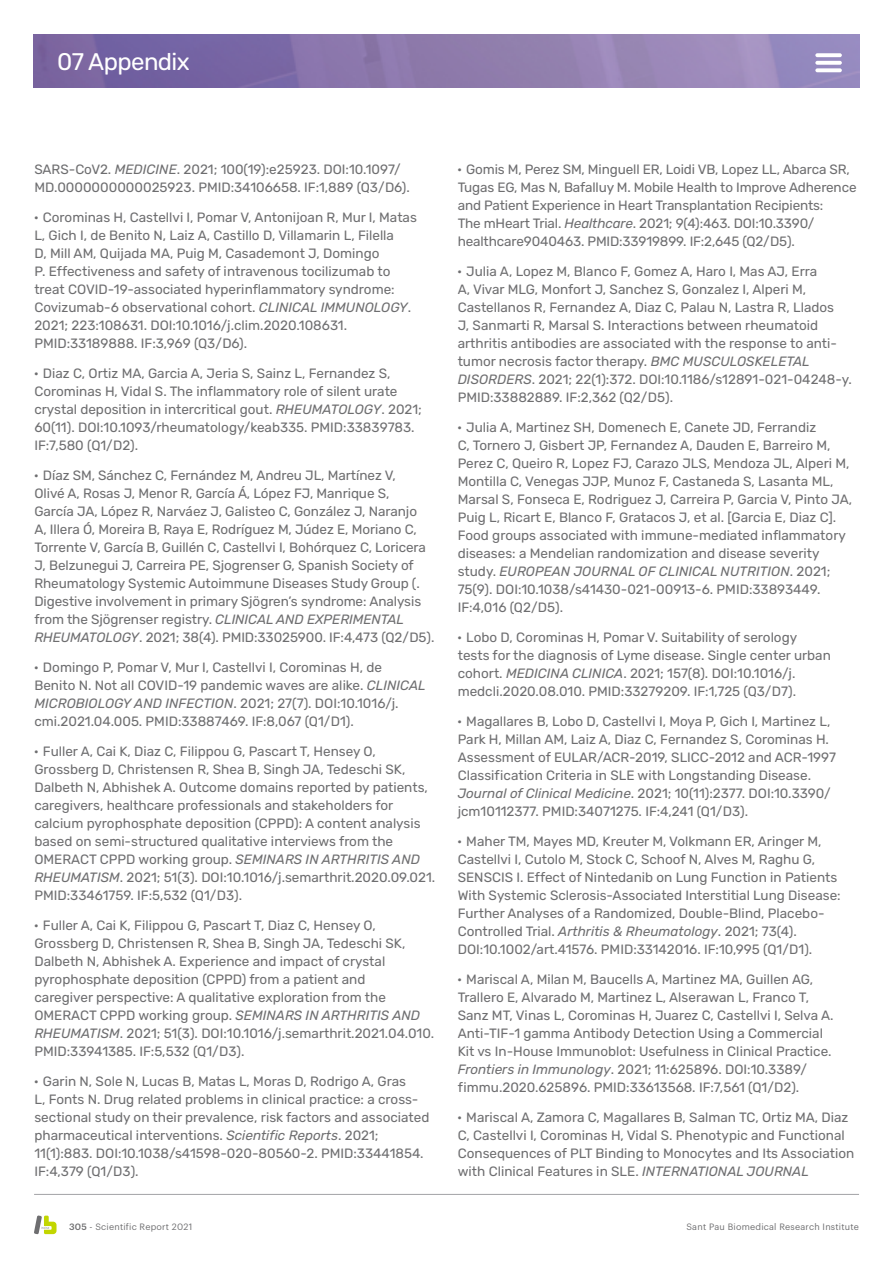
<style>
.page{position:relative;width:893px;height:1263px;background:#fff}
.page>*{position:absolute;margin:0;border:0;box-sizing:border-box;transform-origin:0 0}
.t1{font:24px "Rubik";letter-spacing:-.025em;color:#fff}
.t2{font:13.5px/18px "Rubik";color:#6e6e70}
.t3{font:9px "Graphik";letter-spacing:.025em;color:#6e6e70}
.s1{font-style:italic}
.s2{font-weight:500}
</style>
<div class="page">
<svg style="left:34px;top:1215px;width:23px;height:19px"></svg>
<hr style="left:34px;top:1194px;width:825px;height:1px;background:#a3a3a6">
<img style="left:34px;top:35px;width:825px;height:52px">
<svg style="left:815px;top:53px;width:27px;height:4px"></svg>
<svg style="left:815px;top:61px;width:27px;height:4px"></svg>
<svg style="left:815px;top:68px;width:27px;height:4px"></svg>
<h1 class="t1" style="left:57px;top:49px;width:134px">07 Appendix</h1>
<p class="t2" style="left:34px;top:161px;width:377px">SARS-CoV2. <span class="s1">MEDICINE</span>. 2021; 100(19):e25923. DOI:10.1097/<br>MD.0000000000025923. PMID:34106658. IF:1,889 (Q3/D6).</p>
<p class="t2" style="left:34px;top:209px;width:385px">• Corominas H, Castellvi I, Pomar V, Antonijoan R, Mur I, Matas L, Gich I, de Benito N, Laiz A, Castillo D, Villamarin L, Filella<br>D, Mill AM, Quijada MA, Puig M, Casademont J, Domingo<br>P. Effectiveness and safety of intravenous tocilizumab to treat COVID-19-associated hyperinflammatory syndrome:<br>Covizumab-6 observational cohort. <span class="s1">CLINICAL IMMUNOLOGY</span>.<br>2021; 223:108631. DOI:10.1016/j.clim.2020.108631.<br>PMID:33189888. IF:3,969 (Q3/D6).</p>
<p class="t2" style="left:34px;top:365px;width:389px">• Diaz C, Ortiz MA, Garcia A, Jeria S, Sainz L, Fernandez S, Corominas H, Vidal S. The inflammatory role of silent urate crystal deposition in intercritical gout. <span class="s1">RHEUMATOLOGY</span>. 2021; 60(11). DOI:10.1093/rheumatology/keab335. PMID:33839783.<br>IF:7,580 (Q1/D2).</p>
<p class="t2" style="left:34px;top:467px;width:402px">• Díaz SM, Sánchez C, Fernández M, Andreu JL, Martínez V,<br>Olivé A, Rosas J, Menor R, García Á, López FJ, Manrique S,<br>García JA, López R, Narváez J, Galisteo C, González J, Naranjo<br>A, Illera Ó, Moreira B, Raya E, Rodríguez M, Júdez E, Moriano C, Torrente V, García B, Guillén C, Castellvi I, Bohórquez C, Loricera J, Belzunegui J, Carreira PE, Sjogrenser G, Spanish Society of Rheumatology Systemic Autoimmune Diseases Study Group (.<br>Digestive involvement in primary Sjögren’s syndrome: Analysis from the Sjögrenser registry. <span class="s1">CLINICAL AND EXPERIMENTAL RHEUMATOLOGY</span>. 2021; 38(4). PMID:33025900. IF:4,473 (Q2/D5).</p>
<p class="t2" style="left:34px;top:659px;width:393px">• Domingo P, Pomar V, Mur I, Castellvi I, Corominas H, de Benito N. Not all COVID-19 pandemic waves are alike. <span class="s1">CLINICAL MICROBIOLOGY AND INFECTION</span>. 2021; 27(7). DOI:10.1016/j. cmi.2021.04.005. PMID:33887469. IF:8,067 (Q1/D1).</p>
<p class="t2" style="left:34px;top:743px;width:403px">• Fuller A, Cai K, Diaz C, Filippou G, Pascart T, Hensey O, Grossberg D, Christensen R, Shea B, Singh JA, Tedeschi SK, Dalbeth N, Abhishek A. Outcome domains reported by patients, caregivers, healthcare professionals and stakeholders for calcium pyrophosphate deposition (CPPD): A content analysis based on semi-structured qualitative interviews from the OMERACT CPPD working group. <span class="s1">SEMINARS IN ARTHRITIS AND RHEUMATISM</span>. 2021; 51(3). DOI:10.1016/j.semarthrit.2020.09.021.<br>PMID:33461759. IF:5,532 (Q1/D3).</p>
<p class="t2" style="left:34px;top:917px;width:402px">• Fuller A, Cai K, Filippou G, Pascart T, Diaz C, Hensey O, Grossberg D, Christensen R, Shea B, Singh JA, Tedeschi SK, Dalbeth N, Abhishek A. Experience and impact of crystal pyrophosphate deposition (CPPD) from a patient and<br>caregiver perspective: A qualitative exploration from the OMERACT CPPD working group. <span class="s1">SEMINARS IN ARTHRITIS AND RHEUMATISM</span>. 2021; 51(3). DOI:10.1016/j.semarthrit.2021.04.010.<br>PMID:33941385. IF:5,532 (Q1/D3).</p>
<p class="t2" style="left:34px;top:1073px;width:397px">• Garin N, Sole N, Lucas B, Matas L, Moras D, Rodrigo A, Gras<br>L, Fonts N. Drug related problems in clinical practice: a cross&shy;sectional study on their prevalence, risk factors and associated pharmaceutical interventions. <span class="s1">Scientific Reports</span>. 2021; 11(1):883. DOI:10.1038/s41598-020-80560-2. PMID:33441854.<br>IF:4,379 (Q1/D3).</p>
<p class="t2" style="left:457px;top:161px;width:401px">• Gomis M, Perez SM, Minguell ER, Loidi VB, Lopez LL, Abarca SR, Tugas EG, Mas N, Bafalluy M. Mobile Health to Improve Adherence and Patient Experience in Heart Transplantation Recipients:<br>The mHeart Trial. <span class="s1">Healthcare</span>. 2021; 9(4):463. DOI:10.3390/ healthcare9040463. PMID:33919899. IF:2,645 (Q2/D5).</p>
<p class="t2" style="left:457px;top:263px;width:396px">• Julia A, Lopez M, Blanco F, Gomez A, Haro I, Mas AJ, Erra<br>A, Vivar MLG, Monfort J, Sanchez S, Gonzalez I, Alperi M, Castellanos R, Fernandez A, Diaz C, Palau N, Lastra R, Llados<br>J, Sanmarti R, Marsal S. Interactions between rheumatoid arthritis antibodies are associated with the response to anti&shy;tumor necrosis factor therapy. <span class="s1">BMC MUSCULOSKELETAL DISORDERS</span>. 2021; 22(1):372. DOI:10.1186/s12891-021-04248-y.<br>PMID:33882889. IF:2,362 (Q2/D5).</p>
<p class="t2" style="left:457px;top:419px;width:397px">• Julia A, Martinez SH, Domenech E, Canete JD, Ferrandiz<br>C, Tornero J, Gisbert JP, Fernandez A, Dauden E, Barreiro M, Perez C, Queiro R, Lopez FJ, Carazo JLS, Mendoza JL, Alperi M, Montilla C, Venegas JJP, Munoz F, Castaneda S, Lasanta ML, Marsal S, Fonseca E, Rodriguez J, Carreira P, Garcia V, Pinto JA, Puig L, Ricart E, Blanco F, Gratacos J, et al. [Garcia E, Diaz C].<br>Food groups associated with immune-mediated inflammatory diseases: a Mendelian randomization and disease severity study. <span class="s1">EUROPEAN JOURNAL OF CLINICAL NUTRITION</span>. 2021; 75(9). DOI:10.1038/s41430-021-00913-6. PMID:33893449.<br>IF:4,016 (Q2/D5).</p>
<p class="t2" style="left:457px;top:629px;width:375px">• Lobo D, Corominas H, Pomar V. Suitability of serology tests for the diagnosis of Lyme disease. Single center urban cohort. <span class="s1">MEDICINA CLINICA</span>. 2021; 157(8). DOI:10.1016/j. medcli.2020.08.010. PMID:33279209. IF:1,725 (Q3/D7).</p>
<p class="t2" style="left:457px;top:713px;width:380px">• Magallares B, Lobo D, Castellvi I, Moya P, Gich I, Martinez L, Park H, Millan AM, Laiz A, Diaz C, Fernandez S, Corominas H.<br>Assessment of EULAR/ACR-2019, SLICC-2012 and ACR-1997<br>Classification Criteria in SLE with Longstanding Disease.<br><span class="s1">Journal of Clinical Medicine</span>. 2021; 10(11):2377. DOI:10.3390/ jcm10112377. PMID:34071275. IF:4,241 (Q1/D3).</p>
<p class="t2" style="left:457px;top:833px;width:385px">• Maher TM, Mayes MD, Kreuter M, Volkmann ER, Aringer M, Castellvi I, Cutolo M, Stock C, Schoof N, Alves M, Raghu G, SENSCIS I. Effect of Nintedanib on Lung Function in Patients With Systemic Sclerosis-Associated Interstitial Lung Disease:<br>Further Analyses of a Randomized, Double-Blind, Placebo-Controlled Trial. <span class="s1">Arthritis &amp; Rheumatology</span>. 2021; 73(4).<br>DOI:10.1002/art.41576. PMID:33142016. IF:10,995 (Q1/D1).</p>
<p class="t2" style="left:457px;top:970px;width:378px">• Mariscal A, Milan M, Baucells A, Martinez MA, Guillen AG, Trallero E, Alvarado M, Martinez L, Alserawan L, Franco T, Sanz MT, Vinas L, Corominas H, Juarez C, Castellvi I, Selva A.<br>Anti-TIF-1 gamma Antibody Detection Using a Commercial Kit vs In-House Immunoblot: Usefulness in Clinical Practice.<br><span class="s1">Frontiers in Immunology</span>. 2021; 11:625896. DOI:10.3389/ fimmu.2020.625896. PMID:33613568. IF:7,561 (Q1/D2).</p>
<p class="t2" style="left:457px;top:1108px;width:398px">• Mariscal A, Zamora C, Magallares B, Salman TC, Ortiz MA, Diaz C, Castellvi I, Corominas H, Vidal S. Phenotypic and Functional Consequences of PLT Binding to Monocytes and Its Association with Clinical Features in SLE. <span class="s1">INTERNATIONAL JOURNAL</span></p>
<p class="t3" style="left:69px;top:1220px;width:125px"><span class="s2">305</span> - Scientific Report 2021</p>
<p class="t3" style="left:686px;top:1220px;width:174px">Sant Pau Biomedical Research Institute</p>
</div>
